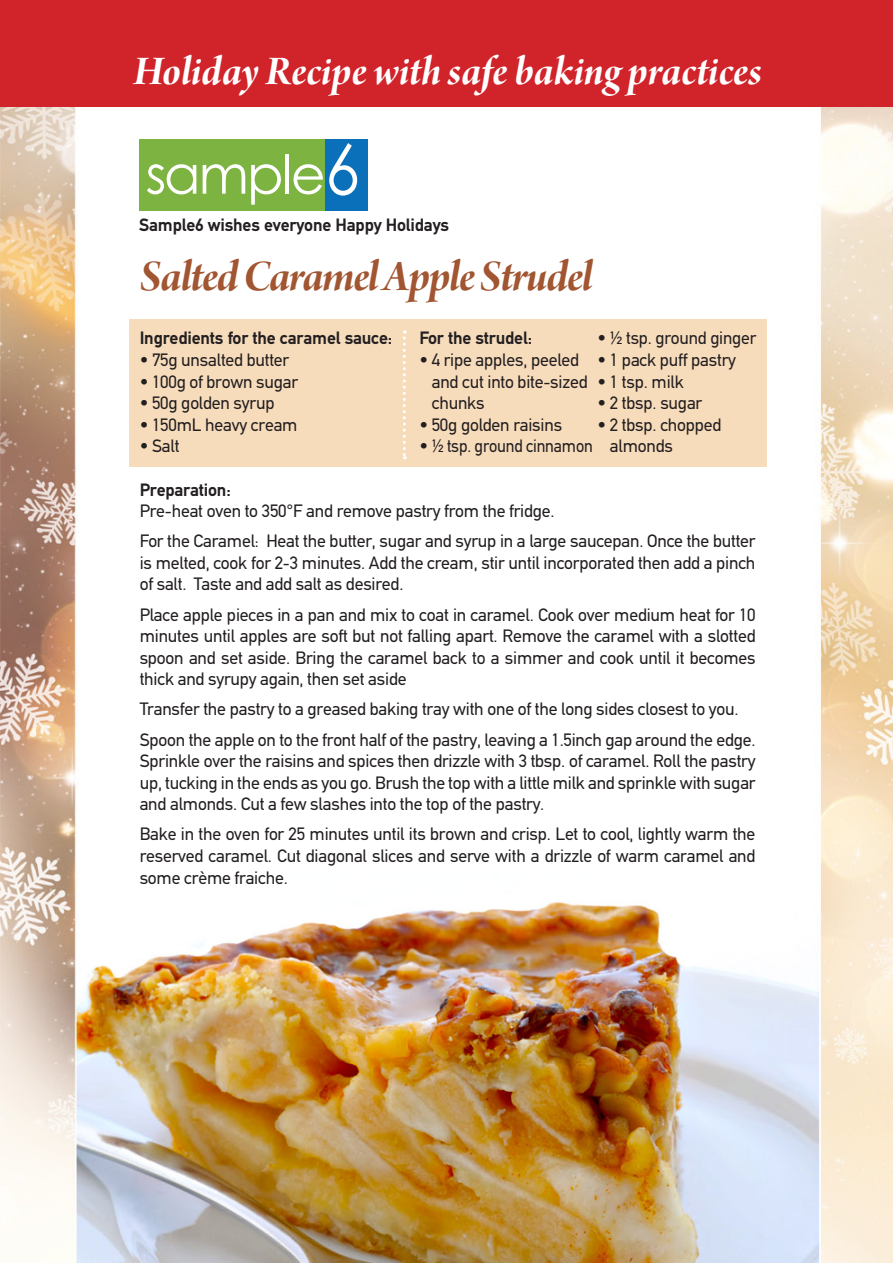
<style>
.page{position:relative;width:893px;height:1263px;background:#fff}
.page>*{position:absolute;margin:0;border:0;box-sizing:border-box;transform-origin:0 0}
.t1{font:46.5px "Arno Pro Bold Italic Display";letter-spacing:-.03em;color:#a15531}
.t2{font:43.5px "Arno Pro Bold Italic Display";letter-spacing:-.005em;color:#fff}
.t3{font:18px/21.6px "PF Din Text";letter-spacing:-.01em;color:#231f20}
.t4{font:700 18px "PF Din Text";letter-spacing:-.01em;color:#231f20}
</style>
<div class="page">
<img style="left:0;top:106px;width:892px;height:1157px">
<div style="left:129px;top:319px;width:637px;height:148px;background:#f7dcbc"></div>
<div style="left:139px;top:139px;width:186px;height:71px;background:#7cb341"></div>
<div style="left:325px;top:139px;width:43px;height:71px;background:#0970b9"></div>
<svg style="left:147px;top:164px;width:49px;height:30px"></svg>
<svg style="left:203px;top:164px;width:42px;height:30px"></svg>
<svg style="left:251px;top:164px;width:30px;height:41px"></svg>
<hr style="left:285px;top:154px;width:4px;height:40px;background:#fff">
<svg style="left:293px;top:164px;width:30px;height:30px"></svg>
<svg style="left:329px;top:143px;width:28px;height:53px"></svg>
<div style="left:0;top:0;width:893px;height:106px;background:#d1232a"></div>
<svg style="left:403px;top:330px;width:3px;height:129px"></svg>
<h2 class="t2" style="left:133px;top:47px;width:630px">Holiday Recipe with safe baking practices</h2>
<p class="t4" style="left:139px;top:214px;width:312px">Sample6 wishes everyone Happy Holidays</p>
<h1 class="t1" style="left:140px;top:250px;width:454px">Salted Caramel Apple Strudel</h1>
<p class="t4" style="left:140px;top:328px;width:254px">Ingredients for the caramel sauce:</p>
<p class="t3" style="left:140px;top:349px;width:151px">• 75g unsalted butter</p>
<p class="t3" style="left:140px;top:371px;width:160px">• 100g of brown sugar</p>
<p class="t3" style="left:140px;top:392px;width:136px">• 50g golden syrup</p>
<p class="t3" style="left:140px;top:414px;width:159px">• 150mL heavy cream</p>
<p class="t3" style="left:140px;top:435px;width:41px">• Salt</p>
<p class="t4" style="left:140px;top:479px;width:93px">Preparation:</p>
<p class="t3" style="left:140px;top:496px;width:617px;line-height:30.2px">Pre-heat oven to 350°F and remove pastry from the fridge.<br>For the Caramel: Heat the butter, sugar and syrup in a large saucepan. Once the butter</p>
<p class="t3" style="left:140px;top:552px;width:617px">is melted, cook for 2-3 minutes. Add the cream, stir until incorporated then add a pinch of salt. Taste and add salt as desired.</p>
<p class="t3" style="left:140px;top:604px;width:617px;text-align:justify">Place apple pieces in a pan and mix to coat in caramel. Cook over medium heat for 10 minutes until apples are soft but not falling apart. Remove the caramel with a slotted spoon and set aside. Bring the caramel back to a simmer and cook until it becomes thick and syrupy again, then set aside</p>
<p class="t3" style="left:140px;top:694px;width:617px;line-height:30.2px">Transfer the pastry to a greased baking tray with one of the long sides closest to you.<br>Spoon the apple on to the front half of the pastry, leaving a 1.5inch gap around the edge.</p>
<p class="t3" style="left:140px;top:750px;width:617px;text-align:justify">Sprinkle over the raisins and spices then drizzle with 3 tbsp. of caramel. Roll the pastry up, tucking in the ends as you go. Brush the top with a little milk and sprinkle with sugar and almonds. Cut a few slashes into the top of the pastry.</p>
<p class="t3" style="left:140px;top:824px;width:617px;text-align:justify">Bake in the oven for 25 minutes until its brown and crisp. Let to cool, lightly warm the reserved caramel. Cut diagonal slices and serve with a drizzle of warm caramel and some crème fraiche.</p>
<p class="t3" style="left:598px;top:327px;width:160px">• ½ tsp. ground ginger</p>
<p class="t3" style="left:598px;top:349px;width:140px">• 1 pack puff pastry</p>
<p class="t3" style="left:598px;top:371px;width:88px">• 1 tsp. milk</p>
<p class="t3" style="left:598px;top:392px;width:106px">• 2 tbsp. sugar</p>
<p class="t3" style="left:610px;top:414px;width:113px;text-indent:-12px">• 2 tbsp. chopped almonds</p>
<p class="t4" style="left:419px;top:328px;width:114px">For the strudel:</p>
<p class="t3" style="left:432px;top:349px;width:157px;text-indent:-12px">• 4 ripe apples, peeled and cut into bite-sized chunks</p>
<p class="t3" style="left:419px;top:414px;width:144px">• 50g golden raisins</p>
<p class="t3" style="left:419px;top:435px;width:175px">• ½ tsp. ground cinnamon</p>
</div>
